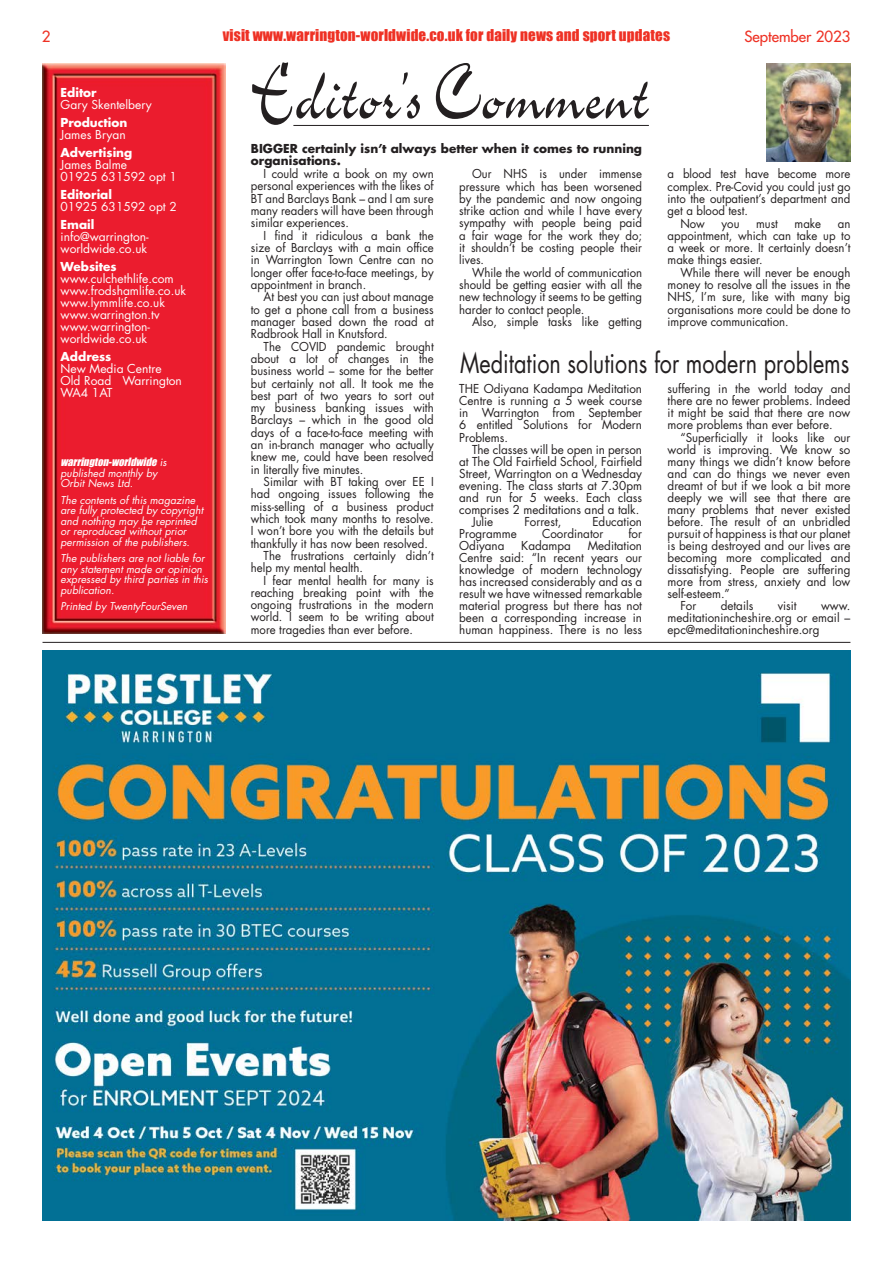
<style>
.page{position:relative;width:893px;height:1263px;background:#fff}
.page>*{position:absolute;margin:0;border:0;box-sizing:border-box;transform-origin:0 0}
.t1{font:90px "Charme Std";color:#231f20;scale:.68 1}
.t2{font:27px "Futura Std";color:#231f20;scale:.8 1}
.t3{font:15px "Impact";letter-spacing:.01em;color:#ee3124}
.t4{font:500 15px "Futura Std";color:#ee3124}
.t5{font:12px/12.3px "Futura Std";color:#231f20;text-align:justify;scale:.95 1}
.t6{font:12px/12px "Futura Std";color:#231f20;text-align:justify}
.t7{font:12px/12px "Futura Std";color:#fff}
.t8{font:700 12px/12px "Futura Std";color:#231f20}
.t9{font:700 12px "Futura Std";color:#fff}
.t10{font:italic 10.5px/10.5px "Futura Std";color:#fff}
.t11{font:italic 10.5px "Impact";color:#fff}
.s1{font-family:"Futura Std"}
</style>
<div class="page">
<hr style="left:293px;top:125px;width:356px;height:1px;background:#231f20">
<img style="left:43px;top:64px;width:182px;height:570px">
<img style="left:766px;top:64px;width:84px;height:98px">
<hr style="left:43px;top:642px;width:807px;height:1px;background:#231f20">
<img style="left:43px;top:651px;width:807px;height:569px">
<p class="t4" style="left:42px;top:27px;width:10px">2</p>
<p class="t3" style="left:223px;top:24px;width:449px">visit www.warrington-worldwide.co.uk for daily news and sport updates</p>
<p class="t4" style="left:744px;top:27px;width:108px">September 2023</p>
<h1 class="t1" style="left:251px;top:51px;width:587px">Editor’s Comment</h1>
<p class="t9" style="left:61px;top:85px;width:38px">Editor</p>
<p class="t7" style="left:61px;top:99px;width:93px">Gary Skentelbery</p>
<p class="t9" style="left:61px;top:115px;width:68px">Production</p>
<p class="t7" style="left:61px;top:129px;width:67px">James Bryan</p>
<p class="t9" style="left:61px;top:145px;width:73px">Advertising</p>
<p class="t7" style="left:61px;top:159px;width:118px">James Balme<br>01925 631592 opt 1</p>
<p class="t9" style="left:61px;top:187px;width:53px">Editorial</p>
<p class="t7" style="left:61px;top:201px;width:118px">01925 631592 opt 2</p>
<p class="t9" style="left:61px;top:217px;width:35px">Email</p>
<p class="t7" style="left:61px;top:231px;width:90px">info@warrington&shy;worldwide.co.uk</p>
<p class="t9" style="left:61px;top:259px;width:58px">Websites</p>
<p class="t7" style="left:61px;top:273px;width:127px">www.culchethlife.com www.frodshamlife.co.uk www.lymmlife.co.uk www.warrington.tv www.warrington&shy;worldwide.co.uk</p>
<p class="t9" style="left:61px;top:349px;width:52px">Address</p>
<p class="t7" style="left:61px;top:363px;width:123px">New Media Centre<br>Old Road Warrington<br>WA4 1AT</p>
<p class="t8" style="left:251px;top:142px;width:393px">BIGGER certainly isn’t always better when it comes to running organisations.</p>
<p class="t5" style="left:251px;top:168px;width:194px;text-indent:13px">I could write a book on my own personal experiences with the likes of BT and Barclays Bank – and I am sure many readers will have been through similar experiences.</p>
<p class="t5" style="left:251px;top:229px;width:194px;text-indent:13px">I find it ridiculous a bank the size of Barclays with a main office in Warrington Town Centre can no longer offer face-to-face meetings, by appointment in branch.</p>
<p class="t5" style="left:251px;top:291px;width:194px;text-indent:13px">At best you can just about manage to get a phone call from a business manager based down the road at Radbrook Hall in Knutsford.</p>
<p class="t5" style="left:251px;top:340px;width:194px;text-indent:13px">The COVID pandemic brought about a lot of changes in the business world – some for the better but certainly not all. It took me the best part of two years to sort out my business banking issues with Barclays – which in the good old days of a face-to-face meeting with an in-branch manager who actually knew me, could have been resolved in literally five minutes.</p>
<p class="t5" style="left:264px;top:476px;width:181px">Similar with BT taking over EE I</p>
<p class="t5" style="left:251px;top:488px;width:194px">had ongoing issues following the</p>
<p class="t5" style="left:251px;top:500px;width:194px">miss-selling of a business product</p>
<p class="t5" style="left:251px;top:512px;width:194px">which took many months to resolve.</p>
<p class="t5" style="left:251px;top:525px;width:194px">I won’t bore you with the details but</p>
<p class="t5" style="left:251px;top:537px;width:188px">thankfully it has now been resolved.</p>
<p class="t5" style="left:264px;top:549px;width:181px">The frustrations certainly didn’t</p>
<p class="t5" style="left:251px;top:562px;width:119px">help my mental health.</p>
<p class="t5" style="left:264px;top:574px;width:181px">I fear mental health for many is</p>
<p class="t5" style="left:251px;top:586px;width:194px">reaching breaking point with the</p>
<p class="t5" style="left:251px;top:599px;width:194px">ongoing frustrations in the modern</p>
<p class="t5" style="left:251px;top:611px;width:194px">world. I seem to be writing about</p>
<p class="t5" style="left:251px;top:623px;width:172px">more tragedies than ever before.</p>
<p class="t5" style="left:459px;top:168px;width:194px;text-indent:13px">Our NHS is under immense pressure which has been worsened by the pandemic and now ongoing strike action and while I have every sympathy with people being paid a fair wage for the work they do; it shouldn’t be costing people their lives.</p>
<p class="t5" style="left:459px;top:266px;width:194px;text-indent:13px">While the world of communication should be getting easier with all the new technology it seems to be getting harder to contact people.</p>
<p class="t5" style="left:472px;top:315px;width:181px">Also, simple tasks like getting</p>
<p class="t5" style="left:668px;top:168px;width:194px">a blood test have become more</p>
<p class="t5" style="left:668px;top:180px;width:194px">complex. Pre-Covid you could just go</p>
<p class="t5" style="left:668px;top:193px;width:194px">into the outpatient’s department and</p>
<p class="t5" style="left:668px;top:205px;width:86px">get a blood test.</p>
<p class="t5" style="left:680px;top:217px;width:27px">Now</p>
<p class="t5" style="left:722px;top:217px;width:20px">you</p>
<p class="t5" style="left:756px;top:217px;width:25px">must</p>
<p class="t5" style="left:795px;top:217px;width:30px">make</p>
<p class="t5" style="left:668px;top:217px;width:194px;text-indent:170px">an appointment, which can take up to a week or more. It certainly doesn’t make things easier.</p>
<p class="t5" style="left:668px;top:266px;width:194px;text-indent:13px">While there will never be enough money to resolve all the issues in the NHS, I’m sure, like with many big organisations more could be done to improve communication.</p>
<h2 class="t2" style="left:460px;top:346px;width:488px">Meditation solutions for modern problems</h2>
<p class="t6" style="left:668px;top:383px;width:184px">suffering in the world today and there are no fewer problems. Indeed it might be said that there are now more problems than ever before.</p>
<p class="t6" style="left:680px;top:431px;width:172px">“Superficially it looks like our</p>
<p class="t6" style="left:668px;top:443px;width:184px">world is improving. We know so</p>
<p class="t6" style="left:668px;top:455px;width:184px">many things we didn’t know before</p>
<p class="t6" style="left:668px;top:467px;width:184px">and can do things we never even</p>
<p class="t6" style="left:668px;top:479px;width:184px">dreamt of but if we look a bit more</p>
<p class="t6" style="left:668px;top:491px;width:184px">deeply we will see that there are</p>
<p class="t6" style="left:668px;top:503px;width:184px">many problems that never existed</p>
<p class="t6" style="left:668px;top:516px;width:184px">before. The result of an unbridled</p>
<p class="t6" style="left:668px;top:528px;width:184px">pursuit of happiness is that our planet</p>
<p class="t6" style="left:668px;top:540px;width:184px">is being destroyed and our lives are</p>
<p class="t6" style="left:668px;top:552px;width:184px">becoming more complicated and</p>
<p class="t6" style="left:668px;top:564px;width:184px">dissatisfying. People are suffering</p>
<p class="t6" style="left:668px;top:576px;width:184px">more from stress, anxiety and low</p>
<p class="t6" style="left:668px;top:588px;width:64px">self-esteem.”</p>
<p class="t6" style="left:680px;top:600px;width:18px">For</p>
<p class="t6" style="left:721px;top:600px;width:34px">details</p>
<p class="t6" style="left:778px;top:600px;width:20px">visit</p>
<p class="t6" style="left:459px;top:383px;width:184px">THE Odiyana Kadampa Meditation Centre is running a 5 week course in Warrington from September 6 entitled Solutions for Modern Problems.</p>
<p class="t6" style="left:472px;top:443px;width:172px">The classes will be open in person</p>
<p class="t6" style="left:459px;top:455px;width:184px">at The Old Fairfield School, Fairfield</p>
<p class="t6" style="left:459px;top:467px;width:184px">Street, Warrington on a Wednesday</p>
<p class="t6" style="left:459px;top:479px;width:184px">evening. The class starts at 7.30pm</p>
<p class="t6" style="left:459px;top:491px;width:184px">and run for 5 weeks. Each class</p>
<p class="t6" style="left:459px;top:503px;width:182px">comprises 2 meditations and a talk.</p>
<p class="t6" style="left:472px;top:516px;width:23px">Julie</p>
<p class="t6" style="left:524px;top:516px;width:38px">Forrest,</p>
<p class="t6" style="left:592px;top:516px;width:51px">Education</p>
<p class="t6" style="left:459px;top:528px;width:59px">Programme</p>
<p class="t6" style="left:542px;top:528px;width:63px">Coordinator</p>
<p class="t6" style="left:628px;top:528px;width:15px">for</p>
<p class="t6" style="left:459px;top:540px;width:47px">Odiyana</p>
<p class="t6" style="left:521px;top:540px;width:51px">Kadampa</p>
<p class="t11" style="left:61px;top:454px;width:108px">warrington-worldwide <span class="s1">i s</span></p>
<p class="t10" style="left:61px;top:467px;width:98px">published monthly by<br>Orbit News Ltd.</p>
<p class="t10" style="left:61px;top:494px;width:144px">The contents of this magazine are fully protected by copyright and nothing may be reprinted or reproduced without prior permission of the publishers.</p>
<p class="t10" style="left:61px;top:553px;width:149px">The publishers are not liable for any statement made or opinion expressed by third parties in this publication.</p>
<p class="t10" style="left:61px;top:601px;width:128px">Printed by TwentyFourSeven</p>
<p class="t6" style="left:459px;top:540px;width:184px;text-indent:129px">Meditation Centre said: “In recent years our knowledge of modern technology has increased considerably and as a result we have witnessed remarkable material progress but there has not been a corresponding increase in human happiness. There is no less</p>
<p class="t6" style="left:668px;top:600px;width:184px;text-indent:153px">www. meditationincheshire.org or email – epc@meditationincheshire.org</p>
</div>
